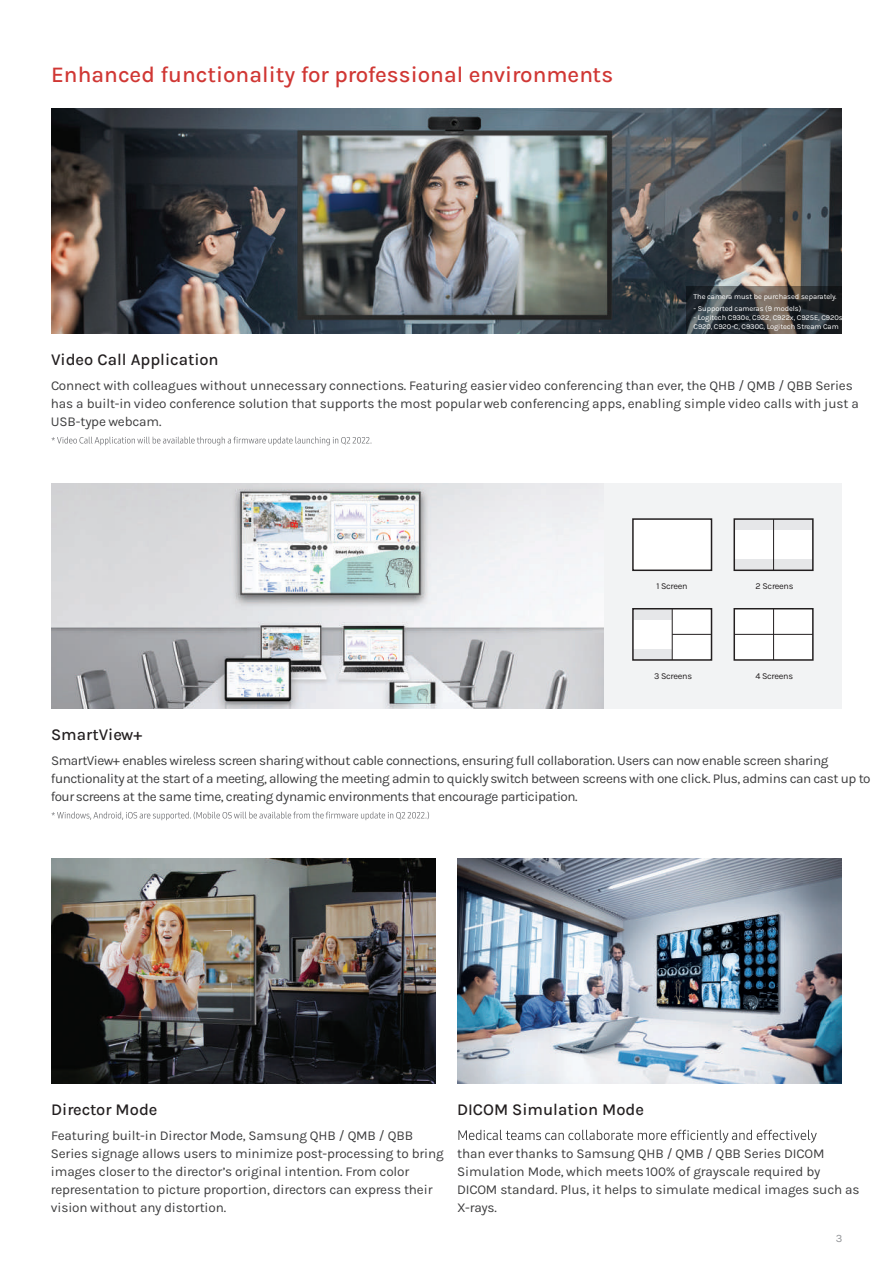
<style>
.page{position:relative;width:893px;height:1263px;background:#fff}
.page>*{position:absolute;margin:0;border:0;box-sizing:border-box;transform-origin:0 0}
.t1{font:500 22.5px "Karla";color:#d03734}
.t2{font:500 16.5px "Karla";color:#231f20}
.t3{font:13.5px/18px "Karla";letter-spacing:-.01em;color:#3e3e3f}
.t4{font:13.5px/18px "Karla";letter-spacing:-.035em;color:#3e3e3f}
.t5{font:11.25px "Karla";color:#939598}
.t6{font:9px "Karla";letter-spacing:-.025em;color:#231f20}
.t7{font:7.5px/9px "Karla";letter-spacing:-.01em;color:#fff}
</style>
<div class="page">
<img style="left:51px;top:108px;width:791px;height:226px">
<img style="left:51px;top:858px;width:385px;height:226px">
<img style="left:457px;top:858px;width:385px;height:226px">
<svg style="left:458px;top:1130px;width:359px;height:13px"></svg>
<div style="left:51px;top:483px;width:791px;height:226px;background:#f2f3f4"></div>
<img style="left:51px;top:483px;width:553px;height:226px">
<svg style="left:52px;top:811px;width:377px;height:9px"></svg>
<svg style="left:52px;top:437px;width:319px;height:8px"></svg>
<svg style="left:687px;top:286px;width:155px;height:48px;background:#3a3c3e"></svg>
<div style="left:633px;top:519px;width:78px;height:51px;background:#fff"></div>
<div style="left:632px;top:518px;width:80px;height:53px;border:2px solid #231f20"></div>
<div style="left:734px;top:519px;width:79px;height:51px;background:#e6e7e9"></div>
<div style="left:734px;top:530px;width:79px;height:29px;background:#fff"></div>
<div style="left:733px;top:518px;width:81px;height:53px;border:2px solid #231f20"></div>
<hr style="left:773px;top:519px;width:1px;height:51px;background:#231f20">
<div style="left:633px;top:609px;width:78px;height:51px;background:#e6e7e9"></div>
<div style="left:672px;top:609px;width:39px;height:51px;background:#fff"></div>
<div style="left:633px;top:620px;width:39px;height:28px;background:#fff"></div>
<div style="left:632px;top:608px;width:80px;height:53px;border:2px solid #231f20"></div>
<hr style="left:672px;top:609px;width:1px;height:51px;background:#231f20">
<hr style="left:672px;top:634px;width:39px;height:1px;background:#231f20">
<div style="left:734px;top:609px;width:79px;height:51px;background:#fff"></div>
<div style="left:733px;top:608px;width:81px;height:53px;border:2px solid #231f20"></div>
<hr style="left:773px;top:609px;width:1px;height:51px;background:#231f20">
<hr style="left:734px;top:634px;width:79px;height:1px;background:#231f20">
<h1 class="t1" style="left:51px;top:60px;width:564px">Enhanced functionality for professional environments</h1>
<p class="t2" style="left:51px;top:349px;width:169px">Video Call Application</p>
<p class="t7" style="left:694px;top:292px;width:144px">The camera must be purchased separately.</p>
<p class="t7" style="left:694px;top:304px;width:109px">- Supported cameras (9 models)</p>
<p class="t7" style="left:694px;top:313px;width:152px">- Logitech C930e, C922, C922x, C925E, C920s,<br>C920, C920-C, C930C, Logitech Stream Cam</p>
<p class="t3" style="left:51px;top:376px;width:809px">Connect with colleagues without unnecessary connections. Featuring easier video conferencing than ever, the QHB / QMB / QBB Series has a built-in video conference solution that supports the most popularweb conferencing apps, enabling simple video calls with just a<br>USB-type webcam.</p>
<p class="t2" style="left:51px;top:724px;width:93px">SmartView+</p>
<p class="t6" style="left:656px;top:580px;width:33px">1 Screen</p>
<p class="t6" style="left:654px;top:670px;width:40px">3 Screens</p>
<p class="t6" style="left:755px;top:580px;width:40px">2 Screens</p>
<p class="t6" style="left:755px;top:670px;width:39px">4 Screens</p>
<p class="t4" style="left:51px;top:751px;width:821px">SmartView+ enables wireless screen sharing without cable connections, ensuring full collaboration. Users can now enable screen sharing functionality at the start of a meeting, allowing the meeting admin to quickly switch between screens with one click. Plus, admins can cast up to fourscreens at the same time, creating dynamic environments that encourage participation.</p>
<p class="t2" style="left:51px;top:1099px;width:108px">Director Mode</p>
<p class="t3" style="left:51px;top:1126px;width:394px">Featuring built-in Director Mode, Samsung QHB / QMB / QBB Series signage allows users to minimize post-processing to bring images closer to the director’s original intention. From color representation to picture proportion, directors can express their vision without any distortion.</p>
<p class="t2" style="left:457px;top:1099px;width:188px">DICOM Simulation Mode</p>
<p class="t3" style="left:457px;top:1144px;width:404px">than ever thanks to Samsung QHB / QMB / QBB Series DICOM Simulation Mode, which meets 100% of grayscale required by DICOM standard. Plus, it helps to simulate medical images such as X-rays.</p>
<p class="t5" style="left:836px;top:1231px;width:8px">3</p>
</div>
